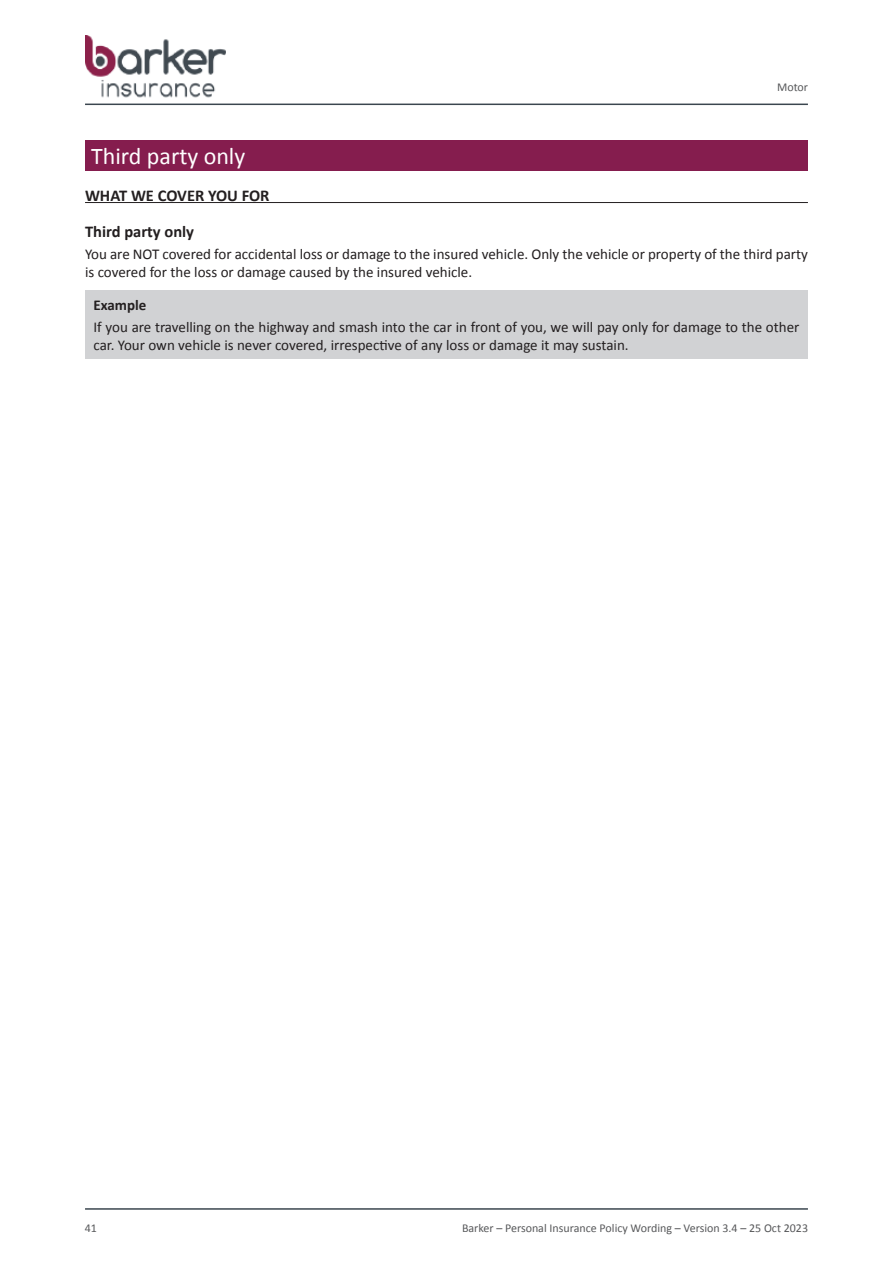
<style>
.page{position:relative;width:893px;height:1263px;background:#fff}
.page>*{position:absolute;margin:0;border:0;box-sizing:border-box;transform-origin:0 0}
.Header_WHITE__for_boxes__LEFT{font:24px "Calibri";color:#fff}
.INDEX_-_Undeline{font:700 16.5px "Calibri";color:#231f20}
.Body_No_tabs_-_LEFT_BOLD_11pt{font:700 16.5px "Calibri";color:#231f20}
.EXAMPLE_BOX_TEXT{font:15px/18px "Calibri";color:#231f20}
.Body_No_tabs_-_JUSTIFIED{font:15px/18px "Calibri";color:#231f20}
.Body_No_tabs_-_LEFT_BOLD{font:700 15px "Calibri";color:#231f20}
.t1{font:12px "Calibri";color:#57585a}
</style>
<div class="page">
<hr style="left:85px;top:1208px;width:723px;height:2px;background:#3b464f">
<hr style="left:85px;top:104px;width:723px;height:1px;background:#3b464f">
<img style="left:85px;top:36px;width:140px;height:62px">
<hr style="left:85px;top:202px;width:723px;height:1px;background:#231f20">
<div style="left:85px;top:140px;width:723px;height:30px;background:#851d4e"></div>
<div style="left:85px;top:290px;width:723px;height:69px;background:#d1d2d4"></div>
<p class="t1" style="left:777px;top:79px;width:33px">Motor</p>
<p class="Header_WHITE__for_boxes__LEFT" style="left:91px;top:141px;width:156px">Third party only</p>
<p class="INDEX_-_Undeline" style="left:85px;top:185px;width:186px">WHAT WE COVER YOU FOR</p>
<p class="Body_No_tabs_-_LEFT_BOLD_11pt" style="left:85px;top:221px;width:111px">Third party only</p>
<p class="Body_No_tabs_-_JUSTIFIED" style="left:85px;top:245px;width:724px">You are NOT covered for accidental loss or damage to the insured vehicle. Only the vehicle or property of the third party is covered for the loss or damage caused by the insured vehicle.</p>
<p class="Body_No_tabs_-_LEFT_BOLD" style="left:94px;top:296px;width:54px">Example</p>
<p class="EXAMPLE_BOX_TEXT" style="left:94px;top:317px;width:707px">If you are travelling on the highway and smash into the car in front of you, we will pay only for damage to the other car. Your own vehicle is never covered, irrespective of any loss or damage it may sustain.</p>
<p class="t1" style="left:85px;top:1221px;width:14px">41</p>
<p class="t1" style="left:462px;top:1221px;width:348px">Barker – Personal Insurance Policy Wording – Version 3.4 – 25 Oct 2023</p>
</div>
